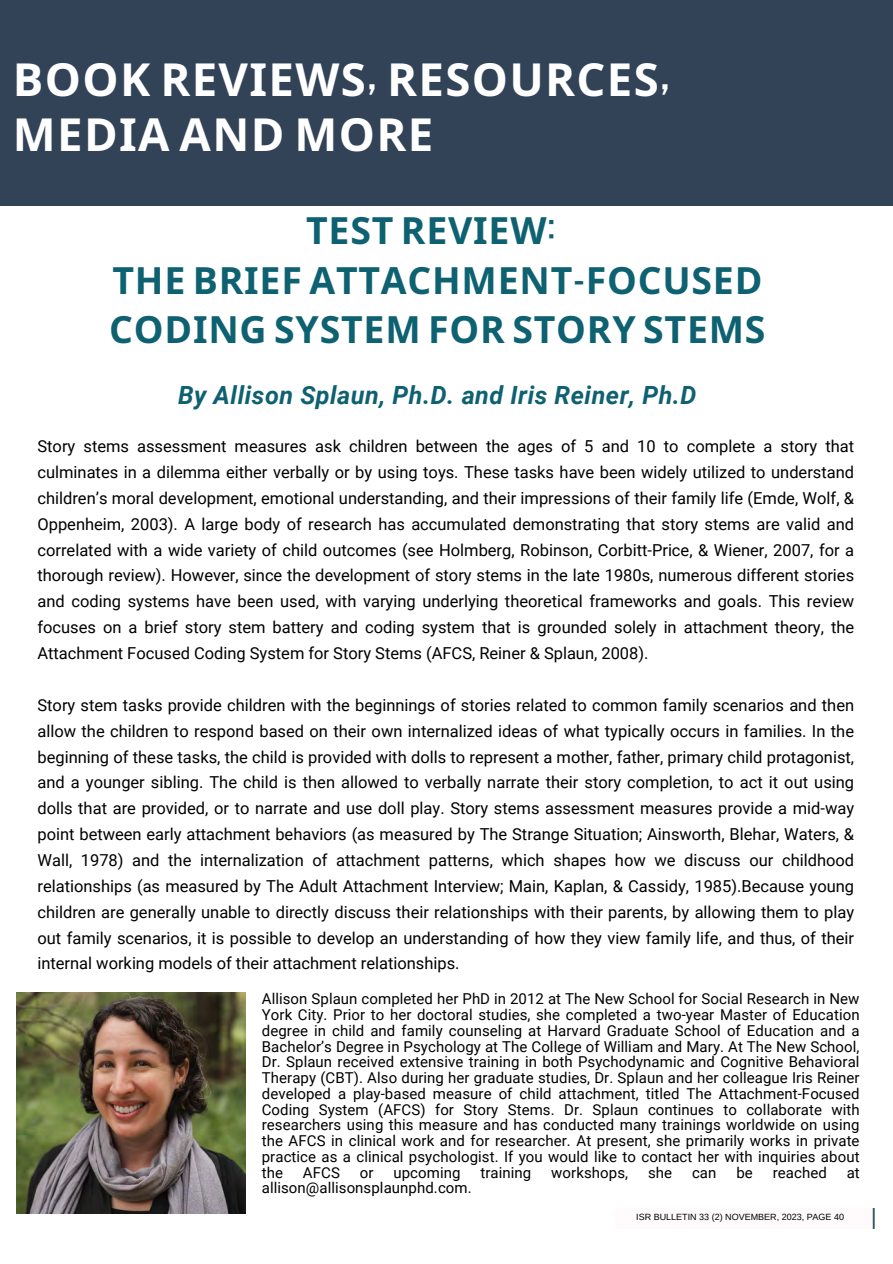
<style>
.page{position:relative;width:893px;height:1264px;background:#fff}
.page>*{position:absolute;margin:0;border:0;box-sizing:border-box;transform-origin:0 0}
.t1{font:700 45.45px/55.1px "Noto Sans";letter-spacing:.03em;color:#fff}
.t2{font:700 37.5px/49.5px "Noto Sans";letter-spacing:.02em;color:#0e6171}
.t3{font:italic 700 25.05px "Roboto";letter-spacing:.02em;color:#0e6171}
.t4{font:16.5px/25.8px "Roboto";color:#000;text-align:justify}
.t5{font:15px/15.8px "Roboto";letter-spacing:.005em;color:#000;text-align:justify}
.t6{font:9px "Arimo";color:#000}
.s1{font-family:"TS Bebas AR"}
</style>
<div class="page">
<img style="left:16px;top:992px;width:229px;height:221px">
<div style="left:0;top:0;width:892px;height:205px;background:#324358"></div>
<svg style="left:872px;top:1208px;width:2px;height:20px"></svg>
<p class="t1" style="left:13px;top:51px;width:658px">BOOK REVIEWS<span class="s1">,</span> RESOURCES<span class="s1">,<br></span>MEDIA AND MORE</p>
<p class="t2" style="left:306px;top:205px;width:250px">TEST REVIEW<span class="s1">:</span></p>
<p class="t2" style="left:109px;top:254px;width:657px">THE BRIEF ATTACHMENT<span class="s1">-</span>FOCUSED<br>CODING SYSTEM FOR STORY STEMS</p>
<p class="t3" style="left:178px;top:381px;width:520px">By Allison Splaun, Ph.D. and Iris Reiner, Ph.D</p>
<p class="t4" style="left:37px;top:433px;width:818px">Story stems assessment measures ask children between the ages of 5 and 10 to complete a story that culminates in a dilemma either verbally or by using toys. These tasks have been widely utilized to understand children’s moral development, emotional understanding, and their impressions of their family life (Emde, Wolf, &amp; Oppenheim, 2003). A large body of research has accumulated demonstrating that story stems are valid and correlated with a wide variety of child outcomes (see Holmberg, Robinson, Corbitt-Price, &amp; Wiener, 2007, for a thorough review). However, since the development of story stems in the late 1980s, numerous different stories and coding systems have been used, with varying underlying theoretical frameworks and goals. This review focuses on a brief story stem battery and coding system that is grounded solely in attachment theory, the Attachment Focused Coding System for Story Stems (AFCS, Reiner &amp; Splaun, 2008).</p>
<p class="t4" style="left:37px;top:692px;width:818px">Story stem tasks provide children with the beginnings of stories related to common family scenarios and then allow the children to respond based on their own internalized ideas of what typically occurs in families. In the beginning of these tasks, the child is provided with dolls to represent a mother, father, primary child protagonist, and a younger sibling. The child is then allowed to verbally narrate their story completion, to act it out using dolls that are provided, or to narrate and use doll play. Story stems assessment measures provide a mid-way point between early attachment behaviors (as measured by The Strange Situation; Ainsworth, Blehar, Waters, &amp; Wall, 1978) and the internalization of attachment patterns, which shapes how we discuss our childhood relationships (as measured by The Adult Attachment Interview; Main, Kaplan, &amp; Cassidy, 1985).Because young children are generally unable to directly discuss their relationships with their parents, by allowing them to play out family scenarios, it is possible to develop an understanding of how they view family life, and thus, of their internal working models of their attachment relationships.</p>
<p class="t5" style="left:262px;top:991px;width:599px">Allison Splaun completed her PhD in 2012 at The New School for Social Research in New York City. Prior to her doctoral studies, she completed a two-year Master of Education degree in child and family counseling at Harvard Graduate School of Education and a Bachelor’s Degree in Psychology at The College of William and Mary. At The New School, Dr. Splaun received extensive training in both Psychodynamic and Cognitive Behavioral Therapy (CBT). Also during her graduate studies, Dr. Splaun and her colleague Iris Reiner developed a play-based measure of child attachment, titled The Attachment-Focused Coding System (AFCS) for Story Stems. Dr. Splaun continues to collaborate with researchers using this measure and has conducted many trainings worldwide on using the AFCS in clinical work and for researcher. At present, she primarily works in private practice as a clinical psychologist. If you would like to contact her with inquiries about the</p>
<p class="t5" style="left:303px;top:1164px;width:38px">AFCS</p>
<p class="t5" style="left:360px;top:1164px;width:15px">or</p>
<p class="t5" style="left:393px;top:1164px;width:69px">upcoming</p>
<p class="t5" style="left:480px;top:1164px;width:52px">training</p>
<p class="t5" style="left:551px;top:1164px;width:78px">workshops,</p>
<p class="t5" style="left:648px;top:1164px;width:26px">she</p>
<p class="t5" style="left:692px;top:1164px;width:26px">can</p>
<p class="t5" style="left:736px;top:1164px;width:18px">be</p>
<p class="t5" style="left:772px;top:1164px;width:56px">reached</p>
<p class="t5" style="left:846px;top:1164px;width:15px">at</p>
<p class="t5" style="left:262px;top:1180px;width:211px">allison@allisonsplaunphd.com.</p>
<p class="t6" style="left:636px;top:1211px;width:209px">ISR BULLETIN 33 (2) NOVEMBER, 2023, PAGE 40</p>
</div>
